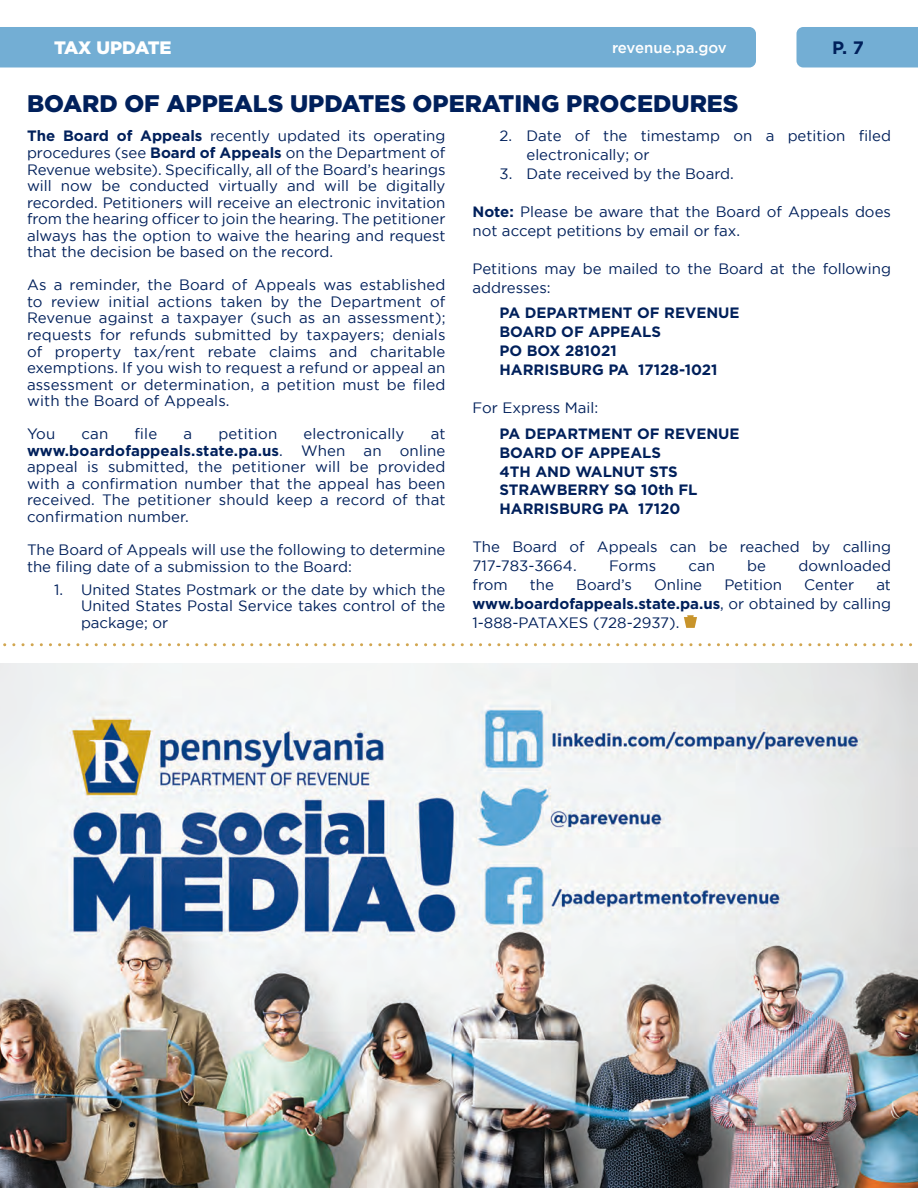
<style>
.page{position:relative;width:918px;height:1188px;background:#fff}
.page>*{position:absolute;margin:0;border:0;box-sizing:border-box;transform-origin:0 0}
.t1{font:900 24px "Gotham";color:#00205b}
.t2{font:900 18px "Gotham";letter-spacing:-.02em;color:#fff}
.t3{font:700 18px "Gotham";color:#00205b}
.t4{font:15px/16.5px "Gotham";color:#00205b;text-align:justify}
.t5{font:700 15px "Gotham";color:#00205b}
.t6{font:500 15px "Gotham";color:#fff}
.s1{font-weight:700}
</style>
<div class="page">
<div style="left:0;top:27px;width:756px;height:40px;background:#73aed4"></div>
<div style="left:796px;top:27px;width:122px;height:40px;background:#73aed4"></div>
<svg style="left:684px;top:615px;width:13px;height:13px"></svg>
<svg style="left:3px;top:643px;width:909px;height:3px"></svg>
<img style="left:0;top:663px;width:918px;height:525px">
<p class="t2" style="left:54px;top:37px;width:119px">TAX UPDATE</p>
<p class="t6" style="left:612px;top:39px;width:116px">revenue.pa.gov</p>
<p class="t3" style="left:832px;top:37px;width:33px">P. 7</p>
<p class="t1" style="left:27px;top:90px;width:713px">BOARD OF APPEALS UPDATES OPERATING PROCEDURES</p>
<p class="t4" style="left:27px;top:128px;width:420px"><span class="s1">The Board of Appeals</span> recently updated its operating procedures (see <span class="s1">Board of Appeals</span> on the Department of Revenue website). Specifically, all of the Board’s hearings will now be conducted virtually and will be digitally recorded. Petitioners will receive an electronic invitation from the hearing officer to join the hearing. The petitioner always has the option to waive the hearing and request that the decision be based on the record.</p>
<p class="t4" style="left:27px;top:277px;width:420px">As a reminder, the Board of Appeals was established to review initial actions taken by the Department of Revenue against a taxpayer (such as an assessment); requests for refunds submitted by taxpayers; denials of property tax/rent rebate claims and charitable exemptions. If you wish to request a refund or appeal an assessment or determination, a petition must be filed with the Board of Appeals.</p>
<p class="t4" style="left:27px;top:425px;width:30px">You</p>
<p class="t4" style="left:82px;top:425px;width:28px">can</p>
<p class="t4" style="left:135px;top:425px;width:24px">file</p>
<p class="t4" style="left:183px;top:425px;width:10px">a</p>
<p class="t4" style="left:218px;top:425px;width:60px">petition</p>
<p class="t4" style="left:304px;top:425px;width:102px">electronically</p>
<p class="t4" style="left:526px;top:126px;width:366px;line-height:18.9px;text-indent:-27px">2. Date of the timestamp on a petition filed electronically; or</p>
<p class="t4" style="left:500px;top:166px;width:236px">3. Date received by the Board.</p>
<p class="t4" style="left:472px;top:202px;width:420px;line-height:18.9px"><span class="s1">Note:</span> Please be aware that the Board of Appeals does not accept petitions by email or fax.</p>
<p class="t4" style="left:472px;top:259px;width:420px;line-height:18.9px">Petitions may be mailed to the Board at the following addresses:</p>
<p class="t5" style="left:500px;top:304px;width:242px">PA DEPARTMENT OF REVENUE</p>
<p class="t5" style="left:500px;top:323px;width:163px">BOARD OF APPEALS</p>
<p class="t5" style="left:500px;top:342px;width:119px">PO BOX 281021</p>
<p class="t5" style="left:500px;top:361px;width:220px">HARRISBURG PA 17128-1021</p>
<p class="t4" style="left:472px;top:399px;width:127px">For Express Mail:</p>
<p class="t5" style="left:500px;top:425px;width:242px">PA DEPARTMENT OF REVENUE</p>
<p class="t5" style="left:500px;top:444px;width:163px">BOARD OF APPEALS</p>
<p class="t5" style="left:500px;top:463px;width:180px">4TH AND WALNUT STS</p>
<p class="t5" style="left:500px;top:481px;width:200px">STRAWBERRY SQ 10th FL</p>
<p class="t5" style="left:500px;top:500px;width:183px">HARRISBURG PA 17120</p>
<p class="t4" style="left:472px;top:537px;width:420px;line-height:18.9px">The Board of Appeals can be reached by calling<br>717-783-3664.</p>
<p class="t4" style="left:27px;top:425px;width:420px;text-indent:404px">at <span class="s1">www.boardofappeals.state.pa.us</span>. When an online appeal is submitted, the petitioner will be provided with a confirmation number that the appeal has been received. The petitioner should keep a record of that confirmation number.</p>
<p class="t4" style="left:27px;top:541px;width:420px">The Board of Appeals will use the following to determine the filing date of a submission to the Board:</p>
<p class="t4" style="left:81px;top:581px;width:366px;text-indent:-27px">1. United States Postmark or the date by which the United States Postal Service takes control of the package; or</p>
<p class="t4" style="left:609px;top:557px;width:49px">Forms</p>
<p class="t4" style="left:688px;top:557px;width:28px">can</p>
<p class="t4" style="left:747px;top:557px;width:20px">be</p>
<p class="t4" style="left:798px;top:557px;width:94px">downloaded</p>
<p class="t4" style="left:472px;top:576px;width:37px">from</p>
<p class="t4" style="left:530px;top:576px;width:26px">the</p>
<p class="t4" style="left:576px;top:576px;width:57px">Board’s</p>
<p class="t4" style="left:654px;top:576px;width:49px">Online</p>
<p class="t4" style="left:724px;top:576px;width:59px">Petition</p>
<p class="t4" style="left:804px;top:576px;width:51px">Center</p>
<p class="t4" style="left:472px;top:575px;width:420px;line-height:18.9px;text-indent:404px">at <span class="s1">www.boardofappeals.state.pa.us</span>, or obtained by calling 1-888-PATAXES (728-2937).</p>
</div>
